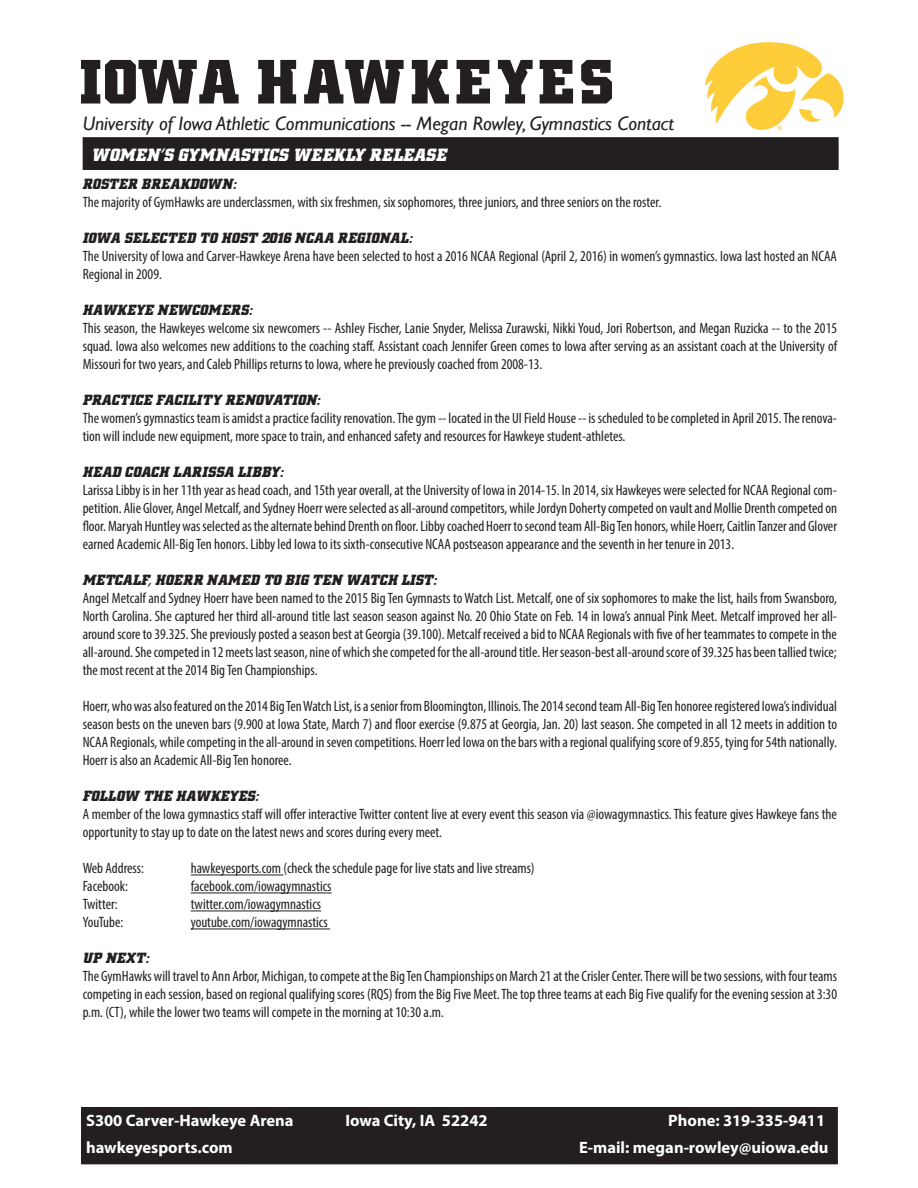
<style>
.page{position:relative;width:918px;height:1188px;background:#fff}
.page>*{position:absolute;margin:0;border:0;box-sizing:border-box;transform-origin:0 0}
.t1{font:700 63px "Hawkeye";letter-spacing:.065em;color:#231f20}
.t2{font:italic 19.5px "Gill Sans";color:#231f20}
.t3{font:italic 700 18px "Hawkeye";letter-spacing:.02em;color:#fff}
.t4{font:700 16.5px "Myriad Pro";color:#fff}
.t5{font:condensed 15px/18px "Myriad Pro";color:#231f20;text-align:justify}
.t6{font:italic 700 15px "Hawkeye";letter-spacing:.02em;color:#231f20}
.t7{font:condensed 15px "Myriad Pro";letter-spacing:-.02em;color:#231f20}
</style>
<div class="page">
<div style="left:82px;top:1108px;width:755px;height:56px;background:#231f20"></div>
<div style="left:81px;top:1107px;width:757px;height:57px;border:2px solid #231f20"></div>
<div style="left:83px;top:138px;width:755px;height:31px;background:#231f20"></div>
<div style="left:83px;top:137px;width:756px;height:33px;border:2px solid #231f20"></div>
<img style="left:705px;top:42px;width:139px;height:89px">
<hr style="left:191px;top:875px;width:92px;height:1px;background:#231f20">
<hr style="left:191px;top:893px;width:141px;height:1px;background:#231f20">
<hr style="left:191px;top:911px;width:130px;height:1px;background:#231f20">
<hr style="left:191px;top:929px;width:139px;height:1px;background:#231f20">
<h1 class="t1" style="left:81px;top:46px;width:535px">IOWA HAWKEYES</h1>
<h2 class="t2" style="left:83px;top:112px;width:593px">University of Iowa Athletic Communications -- Megan Rowley, Gymnastics Contact</h2>
<p class="t3" style="left:92px;top:145px;width:356px">WOMEN’S GYMNASTICS WEEKLY RELEASE</p>
<p class="t6" style="left:83px;top:176px;width:155px">ROSTER BREAKDOWN:</p>
<p class="t5" style="left:83px;top:193px;width:580px">The majority of GymHawks are underclassmen, with six freshmen, six sophomores, three juniors, and three seniors on the roster.</p>
<p class="t6" style="left:83px;top:230px;width:331px">IOWA SELECTED TO HOST 2016 NCAA REGIONAL:</p>
<p class="t5" style="left:83px;top:247px;width:756px">The University of Iowa and Carver-Hawkeye Arena have been selected to host a 2016 NCAA Regional (April 2, 2016) in women’s gymnastics. Iowa last hosted an NCAA<br>Regional in 2009.</p>
<p class="t6" style="left:83px;top:302px;width:171px">HAWKEYE NEWCOMERS:</p>
<p class="t5" style="left:83px;top:319px;width:756px">This season, the Hawkeyes welcome six newcomers -- Ashley Fischer, Lanie Snyder, Melissa Zurawski, Nikki Youd, Jori Robertson, and Megan Ruzicka -- to the 2015 squad. Iowa also welcomes new additions to the coaching staff. Assistant coach Jennifer Green comes to Iowa after serving as an assistant coach at the University of Missouri for two years, and Caleb Phillips returns to Iowa, where he previously coached from 2008-13.</p>
<p class="t6" style="left:83px;top:392px;width:239px">PRACTICE FACILITY RENOVATION:</p>
<p class="t5" style="left:83px;top:409px;width:756px">The women’s gymnastics team is amidst a practice facility renovation. The gym -- located in the UI Field House -- is scheduled to be completed in April 2015. The renova&shy;tion will include new equipment, more space to train, and enhanced safety and resources for Hawkeye student-athletes.</p>
<p class="t6" style="left:83px;top:464px;width:202px">HEAD COACH LARISSA LIBBY:</p>
<p class="t5" style="left:83px;top:481px;width:756px">Larissa Libby is in her 11th year as head coach, and 15th year overall, at the University of Iowa in 2014-15. In 2014, six Hawkeyes were selected for NCAA Regional com&shy;petition. Alie Glover, Angel Metcalf, and Sydney Hoerr were selected as all-around competitors, while Jordyn Doherty competed on vault and Mollie Drenth competed on floor. Maryah Huntley was selected as the alternate behind Drenth on floor. Libby coached Hoerr to second team All-Big Ten honors, while Hoerr, Caitlin Tanzer and Glover earned Academic All-Big Ten honors. Libby led Iowa to its sixth-consecutive NCAA postseason appearance and the seventh in her tenure in 2013.</p>
<p class="t6" style="left:83px;top:572px;width:356px">METCALF, HOERR NAMED TO BIG TEN WATCH LIST:</p>
<p class="t5" style="left:83px;top:589px;width:756px">Angel Metcalf and Sydney Hoerr have been named to the 2015 Big Ten Gymnasts to Watch List. Metcalf, one of six sophomores to make the list, hails from Swansboro, North Carolina. She captured her third all-around title last season season against No. 20 Ohio State on Feb. 14 in Iowa’s annual Pink Meet. Metcalf improved her all&shy;around score to 39.325. She previously posted a season best at Georgia (39.100). Metcalf received a bid to NCAA Regionals with five of her teammates to compete in the all-around. She competed in 12 meets last season, nine of which she competed for the all-around title. Her season-best all-around score of 39.325 has been tallied twice; the most recent at the 2014 Big Ten Championships.</p>
<p class="t5" style="left:83px;top:697px;width:756px">Hoerr, who was also featured on the 2014 Big Ten Watch List, is a senior from Bloomington, Illinois. The 2014 second team All-Big Ten honoree registered Iowa’s individual season bests on the uneven bars (9.900 at Iowa State, March 7) and floor exercise (9.875 at Georgia, Jan. 20) last season. She competed in all 12 meets in addition to NCAA Regionals, while competing in the all-around in seven competitions. Hoerr led Iowa on the bars with a regional qualifying score of 9.855, tying for 54th nationally.<br>Hoerr is also an Academic All-Big Ten honoree.</p>
<p class="t6" style="left:83px;top:788px;width:178px">FOLLOW THE HAWKEYES:</p>
<p class="t5" style="left:83px;top:805px;width:756px">A member of the Iowa gymnastics staff will offer interactive Twitter content live at every event this season via @iowagymnastics. This feature gives Hawkeye fans the opportunity to stay up to date on the latest news and scores during every meet.</p>
<p class="t5" style="left:83px;top:859px;width:63px">Web Address:</p>
<p class="t5" style="left:191px;top:859px;width:345px">hawkeyesports.com (check the schedule page for live stats and live streams)</p>
<p class="t5" style="left:83px;top:877px;width:47px">Facebook:</p>
<p class="t5" style="left:191px;top:877px;width:142px">facebook.com/iowagymnastics</p>
<p class="t5" style="left:83px;top:895px;width:37px">Twitter:</p>
<p class="t5" style="left:191px;top:895px;width:132px">twitter.com/iowagymnastics</p>
<p class="t7" style="left:83px;top:913px;width:42px">YouTube:</p>
<p class="t5" style="left:191px;top:913px;width:139px">youtube.com/iowagymnastics</p>
<p class="t6" style="left:83px;top:950px;width:68px">UP NEXT:</p>
<p class="t5" style="left:83px;top:967px;width:756px">The GymHawks will travel to Ann Arbor, Michigan, to compete at the Big Ten Championships on March 21 at the Crisler Center. There will be two sessions, with four teams competing in each session, based on regional qualifying scores (RQS) from the Big Five Meet. The top three teams at each Big Five qualify for the evening session at 3:30 p.m. (CT), while the lower two teams will compete in the morning at 10:30 a.m.</p>
<p class="t4" style="left:86px;top:1109px;width:209px">S300 Carver-Hawkeye Arena</p>
<p class="t4" style="left:345px;top:1109px;width:144px">Iowa City, IA 52242</p>
<p class="t4" style="left:668px;top:1109px;width:158px">Phone: 319-335-9411</p>
<p class="t4" style="left:86px;top:1137px;width:148px">hawkeyesports.com</p>
<p class="t4" style="left:579px;top:1137px;width:251px">E-mail: megan-rowley@uiowa.edu</p>
</div>
